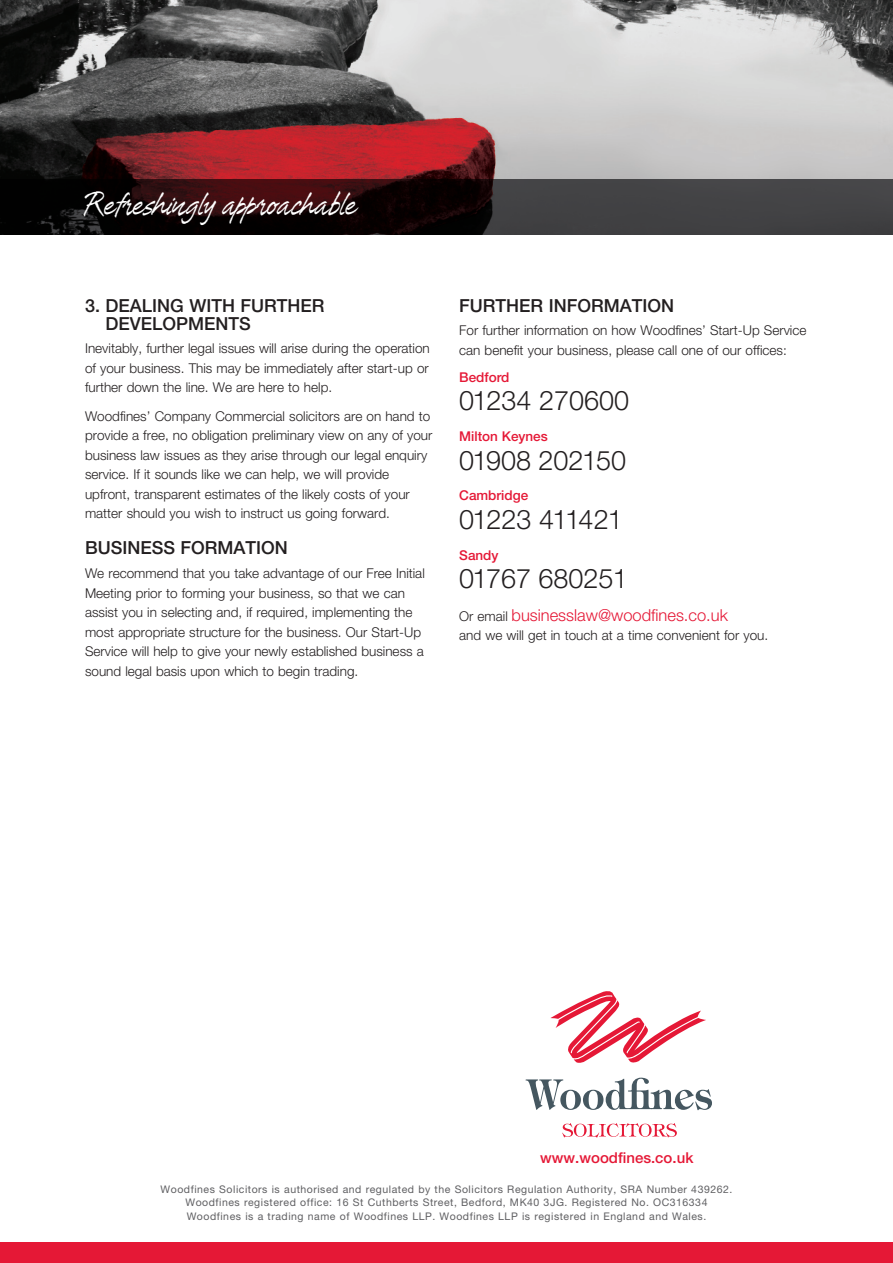
<style>
.page{position:relative;width:893px;height:1263px;background:#fff}
.page>*{position:absolute;margin:0;border:0;box-sizing:border-box;transform-origin:0 0}
.t1{font:31.5px "Tiza";color:#fff}
.t2{font:300 27px "Helvetica Neue";color:#231f20}
.t3{font:300 27px "Helvetica Neue";letter-spacing:-.04em;color:#231f20}
.t4{font:500 18px/18px "Helvetica Neue";color:#231f20}
.t5{font:300 16.5px "Helvetica Neue";color:#e51836}
.t6{font:500 15px "Helvetica Neue";color:#e51836}
.t7{font:300 13.5px/19.5px "Helvetica Neue";color:#231f20}
.t8{font:500 13.5px "Helvetica Neue";color:#e51836}
.t9{font:10.5px/13.5px "Helvetica Neue";letter-spacing:.05em;color:#5f5f62;text-align:center}
.s1{font-size:13.5px;color:#231f20}
</style>
<div class="page">
<div style="left:0;top:1243px;width:893px;height:20px;background:#e51836"></div>
<svg style="left:551px;top:991px;width:155px;height:72px"></svg>
<svg style="left:526px;top:1078px;width:186px;height:32px"></svg>
<svg style="left:562px;top:1123px;width:115px;height:15px"></svg>
<img style="left:0;top:0;width:893px;height:180px">
<svg style="left:0;top:180px;width:893px;height:55px;background:#292022"></svg>
<h1 class="t1" style="left:85px;top:184px;width:273px">Refreshingly approachable</h1>
<h3 class="t4" style="left:106px;top:296px;width:221px;text-indent:-21px">3. DEALING WITH FURTHER<br>DEVELOPM ENTS</h3>
<p class="t7" style="left:85px;top:339px;width:346px;text-align:justify">Inevitably, further legal issues will arise during the operation of your business. This may be immediately after start-up or further down the line. We are here to help.</p>
<p class="t7" style="left:85px;top:406px;width:349px">Woodfines’ Company Commercial solicitors are on hand to provide a free, no obligation preliminary view on any of your business law issues as they arise through our legal enquiry service. If it sounds like we can help, we will provide upfront, transparent estimates of the likely costs of your matter should you wish to instruct us going forward.</p>
<h3 class="t4" style="left:85px;top:539px;width:204px">BUSI NESS FORMATION</h3>
<p class="t7" style="left:85px;top:563px;width:341px">We recommend that you take advantage of our Free Initial Meeting prior to forming your business, so that we can assist you in selecting and, if required, implementing the most appropriate structure for the business. Our Start-Up Service will help to give your newly established business a sound legal basis upon which to begin trading.</p>
<h3 class="t4" style="left:459px;top:296px;width:216px">FURTHER INFORMATION</h3>
<p class="t7" style="left:459px;top:321px;width:349px">For further information on how Woodfines’ Start-Up Service can benefit your business, please call one of our offices:</p>
<p class="t8" style="left:459px;top:369px;width:52px">BEDFORD</p>
<h2 class="t2" style="left:459px;top:384px;width:171px">01234 270600</h2>
<p class="t8" style="left:459px;top:428px;width:90px">MILTON KEYNES</p>
<h2 class="t2" style="left:459px;top:444px;width:168px">01908 202150</h2>
<p class="t8" style="left:459px;top:488px;width:71px">CAMBRIDGE</p>
<h2 class="t3" style="left:459px;top:503px;width:165px">01223 411421</h2>
<p class="t8" style="left:459px;top:547px;width:41px">SANDY</p>
<h2 class="t2" style="left:459px;top:562px;width:170px">01767 680251</h2>
<p class="t5" style="left:459px;top:604px;width:270px"><span class="s1">Or email</span> businesslaw@woodfines.co.uk</p>
<p class="t7" style="left:459px;top:625px;width:311px">and we will get in touch at a time convenient for you.</p>
<p class="t6" style="left:540px;top:1148px;width:155px">WWW.WOODFINES.CO.UK</p>
<p class="t9" style="left:161px;top:1182px;width:573px">Woodfines Solicitors is authorised and regulated by the Solicitors Regulation Authority, SRA Number 439262.<br>Woodfines registered office: 16 St Cuthberts Street, Bedford, MK40 3JG. Registered No. OC316334<br>Woodfines is a trading name of Woodfines LLP. Woodfines LLP is registered in England and Wales.</p>
</div>
